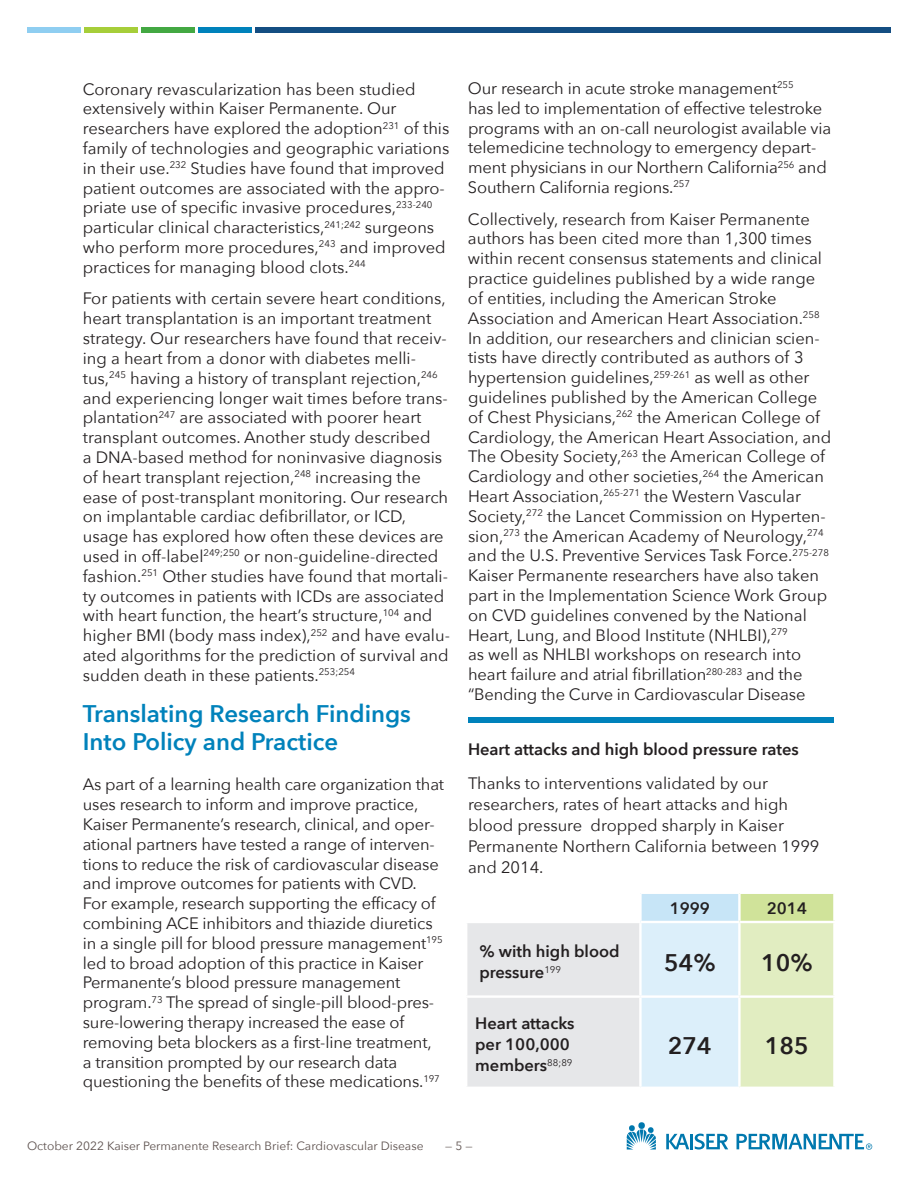
<style>
.page{position:relative;width:918px;height:1188px;background:#fff}
.page>*{position:absolute;margin:0;border:0;box-sizing:border-box;transform-origin:0 0}
.t1{font:600 24px/28.8px "Avenir Next";color:#0082bb}
.t2{font:600 24px "Avenir Next";color:#231f20}
.t3{font:16.5px/19.8px "Avenir Next";color:#231f20}
.t4{font:600 16.5px/21px "Avenir Next";color:#231f20}
.t5{font:12px "Avenir Next";color:#5d514e}
.t6{font:9.6px "Avenir Next";color:#231f20}
.s1{font-size:16.5px}
</style>
<div class="page">
<div style="left:27px;top:27px;width:54px;height:5px;background:#8fcef1"></div>
<div style="left:84px;top:27px;width:54px;height:5px;background:#a6ce39"></div>
<div style="left:141px;top:27px;width:54px;height:5px;background:#43a842"></div>
<div style="left:198px;top:27px;width:54px;height:5px;background:#0082bb"></div>
<div style="left:255px;top:27px;width:636px;height:5px;background:#144e82"></div>
<svg style="left:627px;top:1125px;width:29px;height:25px"></svg>
<div style="left:638px;top:1122px;width:7px;height:7px;background:#0078ae;border-radius:50%"></div>
<hr style="left:690px;top:1134px;width:3px;height:15px;background:#0078ae">
<svg style="left:666px;top:1134px;width:23px;height:15px"></svg>
<svg style="left:695px;top:1134px;width:33px;height:16px"></svg>
<svg style="left:737px;top:1134px;width:135px;height:16px"></svg>
<div style="left:468px;top:717px;width:365px;height:5px;background:#0082bb"></div>
<div style="left:640px;top:893px;width:99px;height:29px;background:#c7e5f7"></div>
<div style="left:739px;top:893px;width:95px;height:29px;background:#d0e39a"></div>
<svg style="left:467px;top:923px;width:366px;height:164px;background:#e2eae3"></svg>
<hr style="left:640px;top:893px;width:99px;height:1px;background:#fff">
<hr style="left:739px;top:893px;width:97px;height:1px;background:#fff">
<hr style="left:639px;top:894px;width:3px;height:27px;background:#fff">
<hr style="left:738px;top:894px;width:3px;height:27px;background:#fff">
<hr style="left:833px;top:894px;width:3px;height:27px;background:#fff">
<hr style="left:640px;top:921px;width:99px;height:2px;background:#fff">
<hr style="left:639px;top:923px;width:3px;height:72px;background:#fff">
<hr style="left:739px;top:921px;width:97px;height:2px;background:#fff">
<hr style="left:738px;top:923px;width:3px;height:72px;background:#fff">
<hr style="left:465px;top:995px;width:175px;height:3px;background:#fff">
<hr style="left:640px;top:995px;width:99px;height:3px;background:#fff">
<hr style="left:639px;top:998px;width:3px;height:89px;background:#fff">
<hr style="left:739px;top:995px;width:97px;height:3px;background:#fff">
<hr style="left:738px;top:998px;width:3px;height:89px;background:#fff">
<p class="t3" style="left:83px;top:78px;width:368px">Coronary revascularization has been studied extensively within Kaiser Permanente. Our researchers have explored the adoption<sup>231</sup> of this family of technologies and geographic variations in their use.<sup>232</sup> Studies have found that improved patient outcomes are associated with the appro&shy;priate use of specific invasive procedures,</p>
<p class="t6" style="left:396px;top:196px;width:38px">233-240</p>
<p class="t3" style="left:83px;top:217px;width:364px">particular clinical characteristics,<sup>241;242</sup> surgeons who perform more procedures,<sup>243</sup> and improved practices for managing blood clots.<sup>244</sup></p>
<p class="t3" style="left:83px;top:288px;width:369px">For patients with certain severe heart conditions, heart transplantation is an important treatment strategy. Our researchers have found that receiv&shy;ing a heart from a donor with diabetes melli&shy;tus,<sup>245</sup> having a history of transplant rejection,<sup>246 </sup>and experiencing longer wait times before trans&shy;plantation<sup>247</sup> are associated with poorer heart transplant outcomes. Another study described<br>a DNA-based method for noninvasive diagnosis of heart transplant rejection,<sup>248</sup> increasing the ease of post-transplant monitoring. Our research on implantable cardiac defibrillator, or ICD, usage has explored how often these devices are used in off-label<sup>249;250</sup> or non-guideline-directed fashion.<sup>251</sup> Other studies have found that mortali&shy;ty outcomes in patients with ICDs are associated with heart function, the heart’s structure,<sup>104</sup> and higher BMI (body mass index),<sup>252</sup> and have evalu&shy;ated algorithms for the prediction of survival and sudden death in these patients.<sup>253;254</sup></p>
<h2 class="t1" style="left:83px;top:698px;width:330px">Translating Research Findings<br>Into Policy and Practice</h2>
<p class="t3" style="left:83px;top:774px;width:363px">As part of a learning health care organization that uses research to inform and improve practice, Kaiser Permanente’s research, clinical, and oper&shy;ational partners have tested a range of interven&shy;tions to reduce the risk of cardiovascular disease and improve outcomes for patients with CVD.<br>For example, research supporting the efficacy of combining ACE inhibitors and thiazide diuretics in a single pill for blood pressure management<sup>195 </sup>led to broad adoption of this practice in Kaiser Permanente’s blood pressure management program.<sup>73</sup> The spread of single-pill blood-pres&shy;sure-lowering therapy increased the ease of removing beta blockers as a first-line treatment, a transition prompted by our research data questioning the benefits of these medications.<sup>197</sup></p>
<p class="t3" style="left:468px;top:78px;width:365px">Our research in acute stroke management<sup>255<br></sup>has led to implementation of effective telestroke programs with an on-call neurologist available via telemedicine technology to emergency depart&shy;ment physicians in our Northern California</p>
<p class="t6" style="left:778px;top:156px;width:50px">256 <span class="s1">and</span></p>
<p class="t3" style="left:468px;top:177px;width:223px">Southern California regions.<sup>257</sup></p>
<p class="t3" style="left:468px;top:208px;width:365px">Collectively, research from Kaiser Permanente authors has been cited more than 1,300 times within recent consensus statements and clinical practice guidelines published by a wide range of entities, including the American Stroke Association and American Heart Association.<sup>258<br></sup>In addition, our researchers and clinician scien&shy;tists have directly contributed as authors of 3 hypertension guidelines,<sup>259-261</sup> as well as other guidelines published by the American College of Chest Physicians,<sup>262</sup> the American College of Cardiology, the American Heart Association, and The Obesity Society,<sup>263</sup> the American College of Cardiology and other societies,<sup>264</sup> the American Heart Association,<sup>265-271</sup> the Western Vascular Society,<sup>272</sup> the Lancet Commission on Hyperten&shy;sion,<sup>273</sup> the American Academy of Neurology,<sup>274 </sup>and the U.S. Preventive Services Task Force.<sup>275-278<br></sup>Kaiser Permanente researchers have also taken part in the Implementation Science Work Group on CVD guidelines convened by the National Heart, Lung, and Blood Institute (NHLBI),<sup>279<br></sup>as well as NHLBI workshops on research into heart failure and atrial fibrillation<sup>280-283</sup> and the “Bending the Curve in Cardiovascular Disease</p>
<h3 class="t4" style="left:468px;top:738px;width:332px">Heart attacks and high blood pressure rates</h3>
<p class="t3" style="left:468px;top:772px;width:353px;line-height:21px">Thanks to interventions validated by our researchers, rates of heart attacks and high blood pressure dropped sharply in Kaiser Permanente Northern California between 1999 and 2014.</p>
<p class="t4" style="left:670px;top:897px;width:42px">1999</p>
<p class="t4" style="left:767px;top:897px;width:42px">2014</p>
<p class="t4" style="left:479px;top:940px;width:142px">% with high blood pressure<sup>199</sup></p>
<p class="t2" style="left:664px;top:942px;width:53px">54%</p>
<p class="t2" style="left:761px;top:942px;width:53px">10%</p>
<p class="t4" style="left:475px;top:1013px;width:101px">Heart attacks per 100,000 members<sup>88;89</sup></p>
<p class="t2" style="left:668px;top:1025px;width:45px">274</p>
<p class="t2" style="left:765px;top:1025px;width:45px">185</p>
<p class="t5" style="left:27px;top:1135px;width:398px">October 2022 Kaiser Permanente Research Brief: Cardiovascular Disease</p>
<p class="t5" style="left:445px;top:1135px;width:29px">— 5 —</p>
</div>
